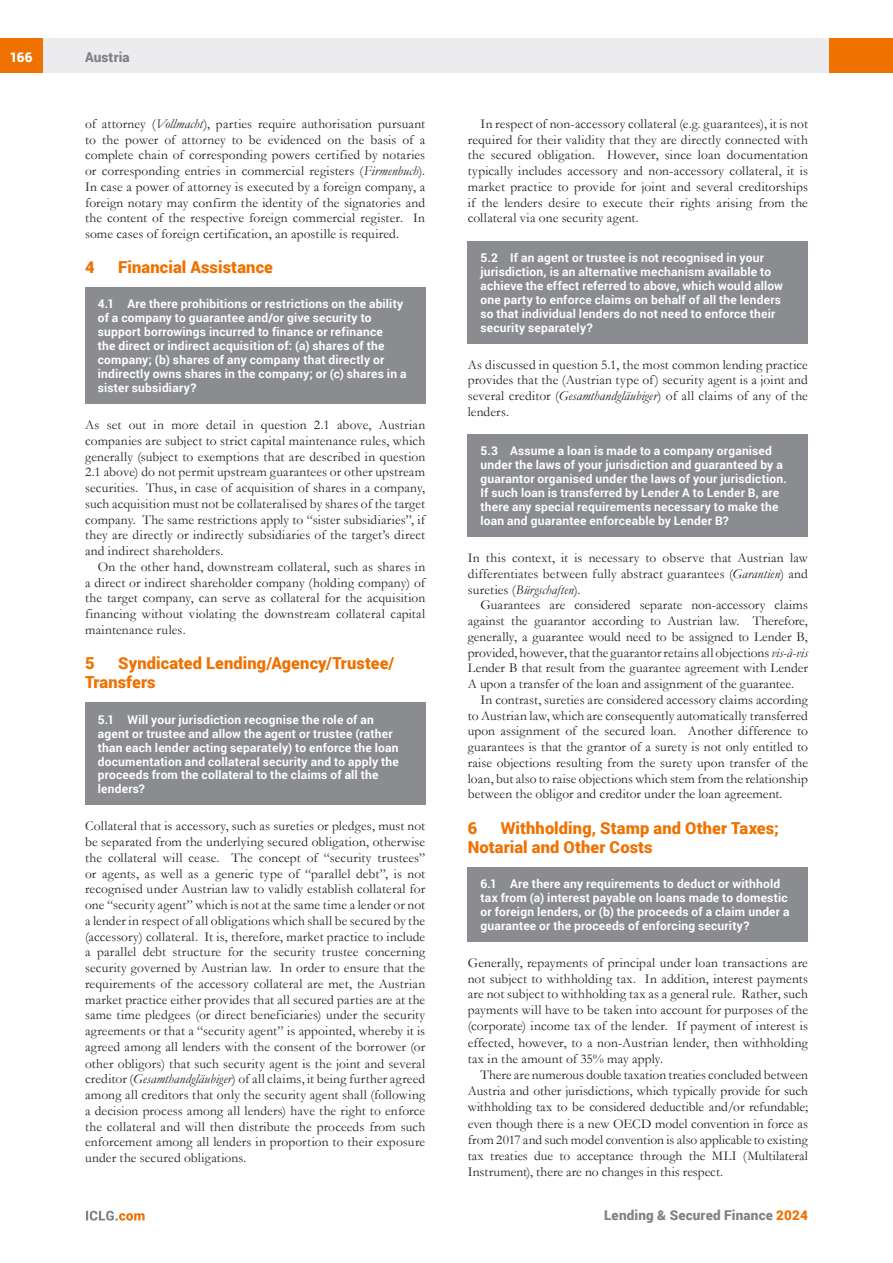
<style>
.page{position:relative;width:893px;height:1263px;background:#fff}
.page>*{position:absolute;margin:0;border:0;box-sizing:border-box;transform-origin:0 0}
.t1{font:900 16.5px/19.4px "Roboto";letter-spacing:.005em;color:#ef7100}
.t2{font:13.5px/15.8px "Garamond";letter-spacing:.01em;color:#231f20;text-align:justify}
.t3{font:900 13.5px "Roboto";letter-spacing:.015em;color:#808285}
.t4{font:900 13.5px "Roboto";color:#fff}
.t5{font:700 12px/14px "Roboto";letter-spacing:.015em;color:#fff}
.s1{font-style:italic}
.s2{color:#ef7100}
</style>
<div class="page">
<div style="left:43px;top:38px;width:786px;height:34px;background:#ececee"></div>
<div style="left:0;top:38px;width:43px;height:34px;background:#ef7100"></div>
<div style="left:829px;top:38px;width:64px;height:34px;background:#ef7100"></div>
<svg style="left:86px;top:1211px;width:59px;height:9px"></svg>
<div style="left:468px;top:241px;width:340px;height:102px;background:#8a8c8f"></div>
<div style="left:468px;top:434px;width:340px;height:103px;background:#8a8c8f"></div>
<div style="left:468px;top:867px;width:340px;height:75px;background:#8a8c8f"></div>
<div style="left:85px;top:287px;width:340px;height:117px;background:#8a8c8f"></div>
<div style="left:85px;top:702px;width:340px;height:103px;background:#8a8c8f"></div>
<p class="t4" style="left:10px;top:48px;width:25px">166</p>
<p class="t3" style="left:85px;top:48px;width:46px">Austria</p>
<p class="t2" style="left:85px;top:115px;width:342px">of attorney (<span class="s1">Vollmacht</span>), parties require authorisation pursuant to the power of attorney to be evidenced on the basis of a complete chain of corresponding powers certified by notaries or corresponding entries in commercial registers (<span class="s1">Firmenbuch</span>).<br>In case a power of attorney is executed by a foreign company, a foreign notary may confirm the identity of the signatories and the content of the respective foreign commercial register. In some cases of foreign certification, an apostille is required.</p>
<p class="t1" style="left:85px;top:257px;width:11px">4</p>
<p class="t1" style="left:118px;top:257px;width:156px">Financial Assistance</p>
<p class="t5" style="left:98px;top:297px;width:310px">4.1 Are there prohibitions or restrictions on the ability of a company to guarantee and/or give security to support borrowings incurred to finance or refinance<br>the direct or indirect acquisition of: (a) shares of the company; (b) shares of any company that directly or indirectly owns shares in the company; or (c) shares in a sister subsidiary?</p>
<p class="t2" style="left:85px;top:417px;width:342px">As set out in more detail in question 2.1 above, Austrian companies are subject to strict capital maintenance rules, which generally (subject to exemptions that are described in question 2.1 above) do not permit upstream guarantees or other upstream securities. Thus, in case of acquisition of shares in a company, such acquisition must not be collateralised by shares of the target company. The same restrictions apply to “sister subsidiaries”, if they are directly or indirectly subsidiaries of the target’s direct and indirect shareholders.</p>
<p class="t2" style="left:85px;top:558px;width:342px;text-indent:13px">On the other hand, downstream collateral, such as shares in a direct or indirect shareholder company (holding company) of the target company, can serve as collateral for the acquisition financing without violating the downstream collateral capital maintenance rules.</p>
<p class="t1" style="left:85px;top:653px;width:11px">5</p>
<p class="t1" style="left:85px;top:653px;width:311px;text-indent:33px">Syndicated Lending/Agency/Trustee/<br>Transfers</p>
<p class="t5" style="left:98px;top:712px;width:303px">5.1 Will your jurisdiction recognise the role of an agent or trustee and allow the agent or trustee (rather than each lender acting separately) to enforce the loan documentation and collateral security and to apply the proceeds from the collateral to the claims of all the lenders?</p>
<p class="t2" style="left:85px;top:818px;width:342px">Collateral that is accessory, such as sureties or pledges, must not be separated from the underlying secured obligation, otherwise the collateral will cease. The concept of “security trustees” or agents, as well as a generic type of “parallel debt”, is not recognised under Austrian law to validly establish collateral for one “security agent” which is not at the same time a lender or not a lender in respect of all obligations which shall be secured by the (accessory) collateral. It is, therefore, market practice to include a parallel debt structure for the security trustee concerning security governed by Austrian law. In order to ensure that the requirements of the accessory collateral are met, the Austrian market practice either provides that all secured parties are at the same time pledgees (or direct beneficiaries) under the security agreements or that a “security agent” is appointed, whereby it is agreed among all lenders with the consent of the borrower (or other obligors) that such security agent is the joint and several creditor (<span class="s1">Gesamthandgläubiger</span>) of all claims, it being further agreed among all creditors that only the security agent shall (following a decision process among all lenders) have the right to enforce the collateral and will then distribute the proceeds from such enforcement among all lenders in proportion to their exposure under the secured obligations.</p>
<p class="t2" style="left:468px;top:115px;width:342px;text-indent:13px">In respect of non-accessory collateral (e.g. guarantees), it is not required for their validity that they are directly connected with the secured obligation. However, since loan documentation typically includes accessory and non-accessory collateral, it is market practice to provide for joint and several creditorships if the lenders desire to execute their rights arising from the collateral via one security agent.</p>
<p class="t5" style="left:480px;top:250px;width:304px">5.2 If an agent or trustee is not recognised in your jurisdiction, is an alternative mechanism available to achieve the effect referred to above, which would allow one party to enforce claims on behalf of all the lenders so that individual lenders do not need to enforce their security separately?</p>
<p class="t2" style="left:468px;top:356px;width:342px">As discussed in question 5.1, the most common lending practice provides that the (Austrian type of) security agent is a joint and several creditor (<span class="s1">Gesamthandgläubiger</span>) of all claims of any of the lenders.</p>
<p class="t5" style="left:480px;top:444px;width:308px">5.3 Assume a loan is made to a company organised under the laws of your jurisdiction and guaranteed by a guarantor organised under the laws of your jurisdiction.<br>If such loan is transferred by Lender A to Lender B, are there any special requirements necessary to make the loan and guarantee enforceable by Lender B?</p>
<p class="t2" style="left:468px;top:550px;width:342px">In this context, it is necessary to observe that Austrian law differentiates between fully abstract guarantees (<span class="s1">Garantien</span>) and sureties (<span class="s1">Bürgschaften</span>).</p>
<p class="t2" style="left:468px;top:597px;width:342px;text-indent:13px">Guarantees are considered separate non-accessory claims against the guarantor according to Austrian law. Therefore, generally, a guarantee would need to be assigned to Lender B, provided, however, that the guarantor retains all objections <span class="s1">vis-à-vis </span>Lender B that result from the guarantee agreement with Lender A upon a transfer of the loan and assignment of the guarantee.</p>
<p class="t2" style="left:468px;top:691px;width:342px;text-indent:13px">In contrast, sureties are considered accessory claims according to Austrian law, which are consequently automatically transferred upon assignment of the secured loan. Another difference to guarantees is that the grantor of a surety is not only entitled to raise objections resulting from the surety upon transfer of the loan, but also to raise objections which stem from the relationship between the obligor and creditor under the loan agreement.</p>
<p class="t1" style="left:468px;top:817px;width:11px">6</p>
<p class="t1" style="left:468px;top:817px;width:312px;text-indent:33px">Withholding, Stamp and Other Taxes;<br>Notarial and Other Costs</p>
<p class="t5" style="left:480px;top:876px;width:311px">6.1 Are there any requirements to deduct or withhold tax from (a) interest payable on loans made to domestic or foreign lenders, or (b) the proceeds of a claim under a guarantee or the proceeds of enforcing security?</p>
<p class="t2" style="left:468px;top:954px;width:342px">Generally, repayments of principal under loan transactions are not subject to withholding tax. In addition, interest payments are not subject to withholding tax as a general rule. Rather, such payments will have to be taken into account for purposes of the (corporate) income tax of the lender. If payment of interest is effected, however, to a non-Austrian lender, then withholding tax in the amount of 35% may apply.</p>
<p class="t2" style="left:468px;top:1066px;width:342px;line-height:16.2px;text-indent:13px">There are numerous double taxation treaties concluded between Austria and other jurisdictions, which typically provide for such withholding tax to be considered deductible and/or refundable; even though there is a new OECD model convention in force as from 2017 and such model convention is also applicable to existing tax treaties due to acceptance through the MLI (Multilateral Instrument), there are no changes in this respect.</p>
<p class="t3" style="left:604px;top:1206px;width:205px">Lending &amp; Secured Finance <span class="s2">2024</span></p>
</div>
